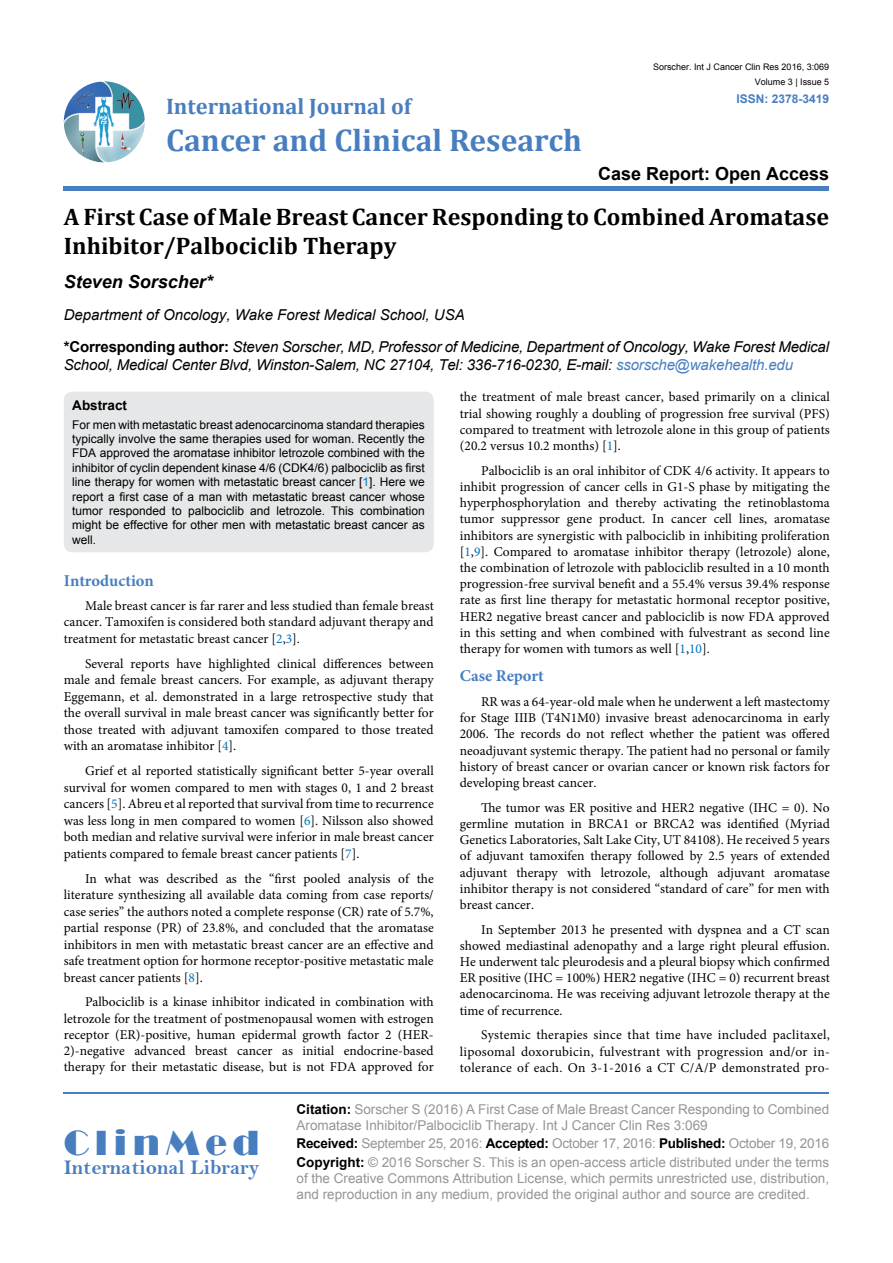
<style>
.page{position:relative;width:893px;height:1263px;background:#fff}
.page>*{position:absolute;margin:0;border:0;box-sizing:border-box;transform-origin:0 0}
.t1{font:36px "Broadway";letter-spacing:.16em;color:#487ec0}
.t2{font:700 31.5px "Cambria";color:#487ec0}
.t3{font:700 24px/28.8px "Cambria";color:#000}
.t4{font:700 22.5px "Cambria";color:#487ec0}
.t5{font:21px "Bell MT Bold";color:#487ec0}
.t6{font:700 18px "Arial";color:#000}
.t7{font:italic 700 18px "Arial";color:#000}
.t8{font:700 16.5px "Minion Pro";color:#487ec0}
.t9{font:italic 15px/32.2px "Arial";letter-spacing:-.01em;color:#000}
.t10{font:13.5px/16.2px "Minion Pro";color:#000;text-align:justify}
.t11{font:13.5px/16.2px "Arial";color:#939598}
.t12{font:700 13.5px "Arial";color:#000}
.t13{font:12px/14.4px "Arial";color:#000;text-align:justify}
.t14{font:700 12px "Arial";color:#487ec0}
.t15{font:9px "Arial";color:#000}
.s1{font-weight:700;font-style:normal}
.s2{color:#487ec0}
.s3{color:#0072bc}
.s4{font-weight:700;color:#000}
</style>
<div class="page">
<img style="left:64px;top:81px;width:81px;height:81px;border-radius:41px">
<div style="left:64px;top:186px;width:765px;height:5px;background:#487ec0"></div>
<hr style="left:64px;top:1092px;width:765px;height:2px;background:#487ec0">
<div style="left:64px;top:392px;width:370px;height:160px;background:#e6e7e8;border-radius:9px"></div>
<h3 class="t4" style="left:166px;top:90px;width:247px">International Journal of</h3>
<h2 class="t2" style="left:166px;top:118px;width:417px">Cancer and Clinical Research</h2>
<p class="t15" style="left:653px;top:61px;width:178px">Sorscher. Int J Cancer Clin Res 2016, 3:069</p>
<p class="t14" style="left:736px;top:90px;width:94px">ISSN: 2378-3419</p>
<p class="t15" style="left:755px;top:76px;width:76px">Volume 3 | Issue 5</p>
<h3 class="t6" style="left:598px;top:161px;width:233px">Case Report: Open Access</h3>
<h3 class="t3" style="left:64px;top:201px;width:767px">A First Case of Male Breast Cancer Responding to Combined Aromatase<br>Inhibitor/Palbociclib Therapy</h3>
<h3 class="t7" style="left:64px;top:270px;width:151px">Steven Sorscher*</h3>
<p class="t9" style="left:64px;top:299px;width:767px">Department of Oncology, Wake Forest Medical School, USA<br><span class="s1">*Corresponding author:</span> Steven Sorscher, MD, Professor of Medicine, Department of Oncology, Wake Forest Medical</p>
<p class="t9" style="left:64px;top:349px;width:731px">School, Medical Center Blvd, Winston-Salem, NC 27104, Tel: 336-716-0230, E-mail: <span class="s2">ssorsche@wakehealth.edu</span></p>
<p class="t10" style="left:460px;top:389px;width:371px">the treatment of male breast cancer, based primarily on a clinical trial showing roughly a doubling of progression free survival (PFS) compared to treatment with letrozole alone in this group of patients (20.2 versus 10.2 months) [<span class="s3">1</span>].</p>
<p class="t10" style="left:460px;top:462px;width:371px;text-indent:21px">Palbociclib is an oral inhibitor of CDK 4/6 activity. It appears to inhibit progression of cancer cells in G1-S phase by mitigating the hyperphosphorylation and thereby activating the retinoblastoma tumor suppressor gene product. In cancer cell lines, aromatase inhibitors are synergistic with palbociclib in inhibiting proliferation [<span class="s3">1</span>,<span class="s3">9</span>]. Compared to aromatase inhibitor therapy (letrozole) alone, the combination of letrozole with pablociclib resulted in a 10 month progression-free survival benefit and a 55.4% versus 39.4% response rate as first line therapy for metastatic hormonal receptor positive, HER2 negative breast cancer and pablociclib is now FDA approved in this setting and when combined with fulvestrant as second line therapy for women with tumors as well [<span class="s3">1</span>,<span class="s3">10</span>].</p>
<p class="t8" style="left:460px;top:664px;width:85px">Case Report</p>
<p class="t10" style="left:460px;top:694px;width:371px;text-indent:21px">RR was a 64-year-old male when he underwent a left mastectomy for Stage IIIB (T4N1M0) invasive breast adenocarcinoma in early 2006. The records do not reflect whether the patient was offered neoadjuvant systemic therapy. The patient had no personal or family history of breast cancer or ovarian cancer or known risk factors for developing breast cancer.</p>
<p class="t10" style="left:460px;top:799px;width:371px;text-indent:21px">The tumor was ER positive and HER2 negative (IHC = 0). No germline mutation in BRCA1 or BRCA2 was identified (Myriad Genetics Laboratories, Salt Lake City, UT 84108). He received 5 years of adjuvant tamoxifen therapy followed by 2.5 years of extended adjuvant therapy with letrozole, although adjuvant aromatase inhibitor therapy is not considered “standard of care” for men with breast cancer.</p>
<p class="t10" style="left:460px;top:921px;width:371px;text-indent:21px">In September 2013 he presented with dyspnea and a CT scan showed mediastinal adenopathy and a large right pleural effusion.<br>He underwent talc pleurodesis and a pleural biopsy which confirmed ER positive (IHC = 100%) HER2 negative (IHC = 0) recurrent breast adenocarcinoma. He was receiving adjuvant letrozole therapy at the time of recurrence.</p>
<p class="t10" style="left:460px;top:1027px;width:371px;text-indent:21px">Systemic therapies since that time have included paclitaxel, liposomal doxorubicin, fulvestrant with progression and/or in&shy;tolerance of each. On 3-1-2016 a CT C/A/P demonstrated pro-</p>
<p class="t12" style="left:72px;top:396px;width:56px">Abstract</p>
<p class="t13" style="left:72px;top:417px;width:354px">For men with metastatic breast adenocarcinoma standard therapies typically involve the same therapies used for woman. Recently the FDA approved the aromatase inhibitor letrozole combined with the inhibitor of cyclin dependent kinase 4/6 (CDK4/6) palbociclib as first line therapy for women with metastatic breast cancer [<span class="s3">1</span>]. Here we report a first case of a man with metastatic breast cancer whose tumor responded to palbociclib and letrozole. This combination might be effective for other men with metastatic breast cancer as well.</p>
<p class="t8" style="left:64px;top:569px;width:92px">Introduction</p>
<p class="t10" style="left:64px;top:598px;width:371px;text-indent:21px">Male breast cancer is far rarer and less studied than female breast cancer. Tamoxifen is considered both standard adjuvant therapy and treatment for metastatic breast cancer [<span class="s3">2</span>,<span class="s3">3</span>].</p>
<p class="t10" style="left:64px;top:655px;width:371px;text-indent:21px">Several reports have highlighted clinical differences between male and female breast cancers. For example, as adjuvant therapy Eggemann, et al. demonstrated in a large retrospective study that the overall survival in male breast cancer was significantly better for those treated with adjuvant tamoxifen compared to those treated with an aromatase inhibitor [<span class="s3">4</span>].</p>
<p class="t10" style="left:64px;top:763px;width:371px;text-indent:21px">Grief et al reported statistically significant better 5-year overall survival for women compared to men with stages 0, 1 and 2 breast cancers [<span class="s3">5</span>]. Abreu et al reported that survival from time to recurrence was less long in men compared to women [<span class="s3">6</span>]. Nilsson also showed both median and relative survival were inferior in male breast cancer patients compared to female breast cancer patients [<span class="s3">7</span>].</p>
<p class="t10" style="left:64px;top:870px;width:371px;text-indent:21px">In what was described as the “first pooled analysis of the literature synthesizing all available data coming from case reports/ case series” the authors noted a complete response (CR) rate of 5.7%, partial response (PR) of 23.8%, and concluded that the aromatase inhibitors in men with metastatic breast cancer are an effective and safe treatment option for hormone receptor-positive metastatic male breast cancer patients [<span class="s3">8</span>].</p>
<p class="t10" style="left:64px;top:994px;width:371px;text-indent:21px">Palbociclib is a kinase inhibitor indicated in combination with letrozole for the treatment of postmenopausal women with estrogen receptor (ER)-positive, human epidermal growth factor 2 (HER-2)-negative advanced breast cancer as initial endocrine-based therapy for their metastatic disease, but is not FDA approved for</p>
<h1 class="t1" style="left:64px;top:1122px;width:197px">ClinMed</h1>
<h3 class="t5" style="left:64px;top:1155px;width:197px">International Library</h3>
<p class="t11" style="left:297px;top:1101px;width:534px"><span class="s4">Citation:</span> Sorscher S (2016) A First Case of Male Breast Cancer Responding to Combined<br>Aromatase Inhibitor/Palbociclib Therapy. Int J Cancer Clin Res 3:069</p>
<p class="t11" style="left:297px;top:1135px;width:534px;line-height:18.3px"><span class="s4">Received:</span> September 25, 2016: <span class="s4">Accepted:</span> October 17, 2016: <span class="s4">Published:</span> October 19, 2016<br><span class="s4">Copyright:</span> © 2016 Sorscher S. This is an open-access article distributed under the terms</p>
<p class="t11" style="left:297px;top:1170px;width:534px">of the Creative Commons Attribution License, which permits unrestricted use, distribution, and reproduction in any medium, provided the original author and source are credited.</p>
</div>
